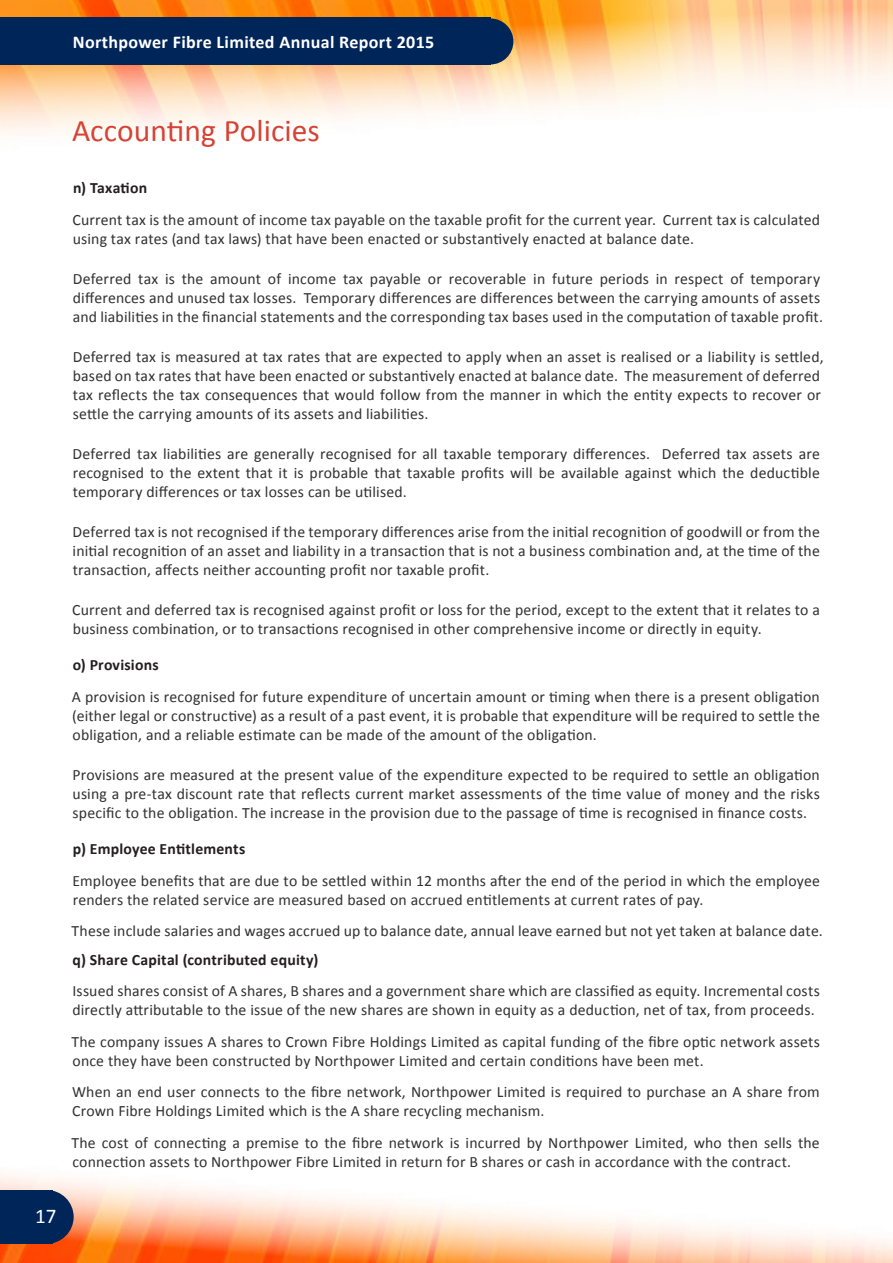
<style>
.page{position:relative;width:893px;height:1263px;background:#fff}
.page>*{position:absolute;margin:0;border:0;box-sizing:border-box;transform-origin:0 0}
.t1{font:31.5px "Calibri";color:#d64234}
.t2{font:21px "Calibri";color:#fff}
.t3{font:700 18px "Calibri";letter-spacing:.02em;color:#fff}
.t4{font:15.75px/18.9px "Calibri";letter-spacing:.01em;color:#323031}
.t5{font:700 15.75px "Calibri";letter-spacing:.015em;color:#231f20}
</style>
<div class="page">
<svg style="left:0;top:3px;width:520px;height:133px"></svg>
<svg style="left:520px;top:0;width:373px;height:111px"></svg>
<img style="left:0;top:1174px;width:893px;height:89px">
<div style="left:0;top:18px;width:490px;height:47px;background:#002559"></div>
<div style="left:0;top:1190px;width:52px;height:54px;background:#002559"></div>
<div style="left:20px;top:1190px;width:54px;height:54px;background:#002559;border-radius:50%"></div>
<div style="left:467px;top:18px;width:46px;height:46px;background:#002559;border-radius:50%"></div>
<p class="t3" style="left:73px;top:31px;width:363px">Northpower Fibre Limited Annual Report 2015</p>
<h1 class="t1" style="left:72px;top:111px;width:249px">Accounting Policies</h1>
<p class="t5" style="left:73px;top:178px;width:76px">n) Taxation</p>
<p class="t4" style="left:73px;top:210px;width:749px">Current tax is the amount of income tax payable on the taxable profit for the current year. Current tax is calculated using tax rates (and tax laws) that have been enacted or substantively enacted at balance date.</p>
<p class="t4" style="left:73px;top:269px;width:752px">Deferred tax is the amount of income tax payable or recoverable in future periods in respect of temporary differences and unused tax losses. Temporary differences are differences between the carrying amounts of assets and liabilities in the financial statements and the corresponding tax bases used in the computation of taxable profit.</p>
<p class="t4" style="left:73px;top:347px;width:752px">Deferred tax is measured at tax rates that are expected to apply when an asset is realised or a liability is settled, based on tax rates that have been enacted or substantively enacted at balance date. The measurement of deferred tax reflects the tax consequences that would follow from the manner in which the entity expects to recover or settle the carrying amounts of its assets and liabilities.</p>
<p class="t4" style="left:73px;top:444px;width:749px;text-align:justify">Deferred tax liabilities are generally recognised for all taxable temporary differences. Deferred tax assets are recognised to the extent that it is probable that taxable profits will be available against which the deductible temporary differences or tax losses can be utilised.</p>
<p class="t4" style="left:73px;top:522px;width:749px;text-align:justify">Deferred tax is not recognised if the temporary differences arise from the initial recognition of goodwill or from the initial recognition of an asset and liability in a transaction that is not a business combination and, at the time of the transaction, affects neither accounting profit nor taxable profit.</p>
<p class="t4" style="left:72px;top:600px;width:749px">Current and deferred tax is recognised against profit or loss for the period, except to the extent that it relates to a business combination, or to transactions recognised in other comprehensive income or directly in equity.</p>
<p class="t5" style="left:73px;top:655px;width:87px">o) Provisions</p>
<p class="t4" style="left:72px;top:687px;width:749px;text-align:justify">A provision is recognised for future expenditure of uncertain amount or timing when there is a present obligation (either legal or constructive) as a result of a past event, it is probable that expenditure will be required to settle the obligation, and a reliable estimate can be made of the amount of the obligation.</p>
<p class="t4" style="left:73px;top:765px;width:749px;text-align:justify">Provisions are measured at the present value of the expenditure expected to be required to settle an obligation using a pre-tax discount rate that reflects current market assessments of the time value of money and the risks specific to the obligation. The increase in the provision due to the passage of time is recognised in finance costs.</p>
<p class="t5" style="left:73px;top:839px;width:174px">p) Employee Entitlements</p>
<p class="t4" style="left:73px;top:871px;width:749px">Employee benefits that are due to be settled within 12 months after the end of the period in which the employee renders the related service are measured based on accrued entitlements at current rates of pay.</p>
<p class="t4" style="left:72px;top:922px;width:753px">These include salaries and wages accrued up to balance date, annual leave earned but not yet taken at balance date.</p>
<p class="t5" style="left:73px;top:949px;width:247px">q) Share Capital (contributed equity)</p>
<p class="t4" style="left:72px;top:981px;width:749px">Issued shares consist of A shares, B shares and a government share which are classified as equity. Incremental costs directly attributable to the issue of the new shares are shown in equity as a deduction, net of tax, from proceeds.</p>
<p class="t4" style="left:72px;top:1032px;width:750px">The company issues A shares to Crown Fibre Holdings Limited as capital funding of the fibre optic network assets once they have been constructed by Northpower Limited and certain conditions have been met.</p>
<p class="t4" style="left:72px;top:1083px;width:749px">When an end user connects to the fibre network, Northpower Limited is required to purchase an A share from<br>Crown Fibre Holdings Limited which is the A share recycling mechanism.</p>
<p class="t4" style="left:71px;top:1133px;width:750px">The cost of connecting a premise to the fibre network is incurred by Northpower Limited, who then sells the connection assets to Northpower Fibre Limited in return for B shares or cash in accordance with the contract.</p>
<h2 class="t2" style="left:35px;top:1203px;width:23px">17</h2>
</div>
